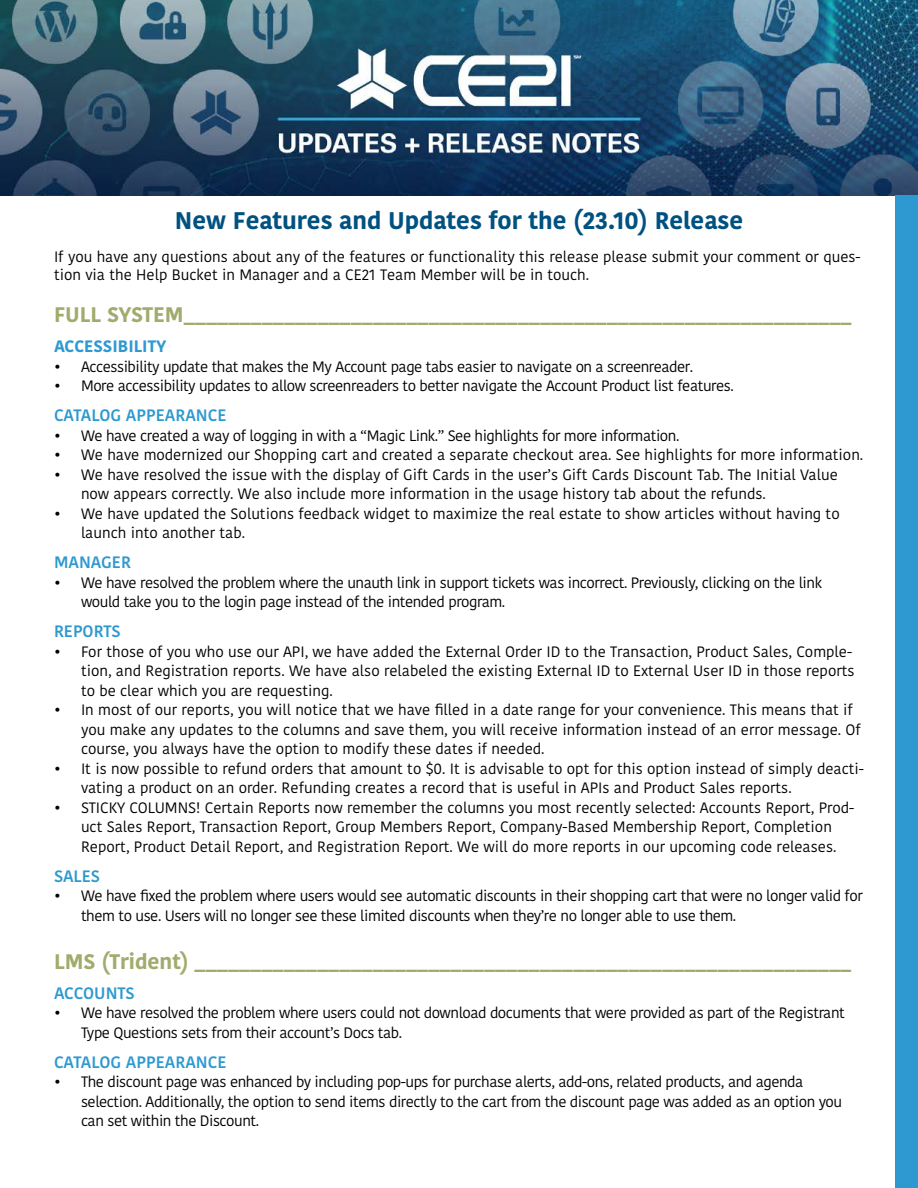
<style>
.page{position:relative;width:918px;height:1188px;background:#fff}
.page>*{position:absolute;margin:0;border:0;box-sizing:border-box;transform-origin:0 0}
.t1{font:700 24px "Kohinoor Devanagari";color:#005180}
.t2{font:700 21px "Kohinoor Bangla";color:#a2ab6d}
.t3{font:600 16.5px "Kohinoor Bangla";color:#2e99d0}
.t4{font:700 16.5px "Kohinoor Bangla";color:#2e99d0}
.t5{font:15px/19.5px "Kohinoor Bangla";color:#000}
.t6{font:15px/19.5px "Kohinoor Bangla";letter-spacing:-.03em;color:#000}
</style>
<div class="page">
<img style="left:0;top:0;width:918px;height:195px">
<div style="left:895px;top:195px;width:23px;height:992px;background:#2e99d0"></div>
<h1 class="t1" style="left:175px;top:199px;width:570px">New Features and Updates for the (23.10) Release</h1>
<p class="t5" style="left:54px;top:247px;width:808px;line-height:18px">If you have any questions about any of the features or functionality this release please submit your comment or ques&shy;tion via the Help Bucket in Manager and a CE21 Team Member will be in touch.</p>
<h2 class="t2" style="left:54px;top:297px;width:799px">FULL SYSTEM____________________________________________________________</h2>
<p class="t4" style="left:54px;top:332px;width:114px">ACCESSIBILITY</p>
<p class="t6" style="left:54px;top:357px;width:641px">• Accessibility update that makes the My Account page tabs easier to navigate on a screenreader.</p>
<p class="t6" style="left:54px;top:376px;width:681px">• More accessibility updates to allow screenreaders to better navigate the Account Product list features.</p>
<p class="t3" style="left:54px;top:402px;width:174px">CATALOG APPEARANCE</p>
<p class="t6" style="left:54px;top:426px;width:627px">• We have created a way of logging in with a “Magic Link.” See highlights for more information.</p>
<p class="t5" style="left:54px;top:445px;width:811px">• We have modernized our Shopping cart and created a separate checkout area. See highlights for more information.</p>
<p class="t5" style="left:81px;top:465px;width:758px;text-indent:-27px">• We have resolved the issue with the display of Gift Cards in the user’s Gift Cards Discount Tab. The Initial Value now appears correctly. We also include more information in the usage history tab about the refunds.</p>
<p class="t5" style="left:81px;top:504px;width:760px;text-indent:-27px">• We have updated the Solutions feedback widget to maximize the real estate to show articles without having to launch into another tab.</p>
<p class="t3" style="left:54px;top:549px;width:79px">MANAGER</p>
<p class="t6" style="left:81px;top:573px;width:743px;text-indent:-27px">• We have resolved the problem where the unauth link in support tickets was incorrect. Previously, clicking on the link would take you to the login page instead of the intended program.</p>
<p class="t3" style="left:54px;top:618px;width:68px">REPORTS</p>
<p class="t5" style="left:81px;top:642px;width:775px;text-indent:-27px">• For those of you who use our API, we have added the External Order ID to the Transaction, Product Sales, Comple&shy;tion, and Registration reports. We have also relabeled the existing External ID to External User ID in those reports to be clear which you are requesting.</p>
<p class="t5" style="left:81px;top:700px;width:781px;text-indent:-27px">• In most of our reports, you will notice that we have filled in a date range for your convenience. This means that if you make any updates to the columns and save them, you will receive information instead of an error message. Of course, you always have the option to modify these dates if needed.</p>
<p class="t5" style="left:81px;top:759px;width:784px;text-indent:-27px">• It is now possible to refund orders that amount to $0. It is advisable to opt for this option instead of simply deacti&shy;vating a product on an order. Refunding creates a record that is useful in APIs and Product Sales reports.</p>
<p class="t5" style="left:81px;top:798px;width:775px;text-indent:-27px">• STICKY COLUMNS! Certain Reports now remember the columns you most recently selected: Accounts Report, Prod&shy;uct Sales Report, Transaction Report, Group Members Report, Company-Based Membership Report, Completion<br>Report, Product Detail Report, and Registration Report. We will do more reports in our upcoming code releases.</p>
<p class="t3" style="left:54px;top:862px;width:48px">SALES</p>
<p class="t6" style="left:81px;top:886px;width:783px;text-indent:-27px">• We have fixed the problem where users would see automatic discounts in their shopping cart that were no longer valid for them to use. Users will no longer see these limited discounts when they’re no longer able to use them.</p>
<h2 class="t2" style="left:54px;top:943px;width:799px">LMS (Trident) ___________________________________________________________</h2>
<p class="t3" style="left:54px;top:979px;width:82px">ACCOUNTS</p>
<p class="t6" style="left:81px;top:1003px;width:765px;text-indent:-27px">• We have resolved the problem where users could not download documents that were provided as part of the Registrant<br>Type Questions sets from their account’s Docs tab.</p>
<p class="t3" style="left:54px;top:1048px;width:174px">CATALOG APPEARANCE</p>
<p class="t6" style="left:81px;top:1072px;width:763px;text-indent:-27px">• The discount page was enhanced by including pop-ups for purchase alerts, add-ons, related products, and agenda selection. Additionally, the option to send items directly to the cart from the discount page was added as an option you can set within the Discount.</p>
</div>
